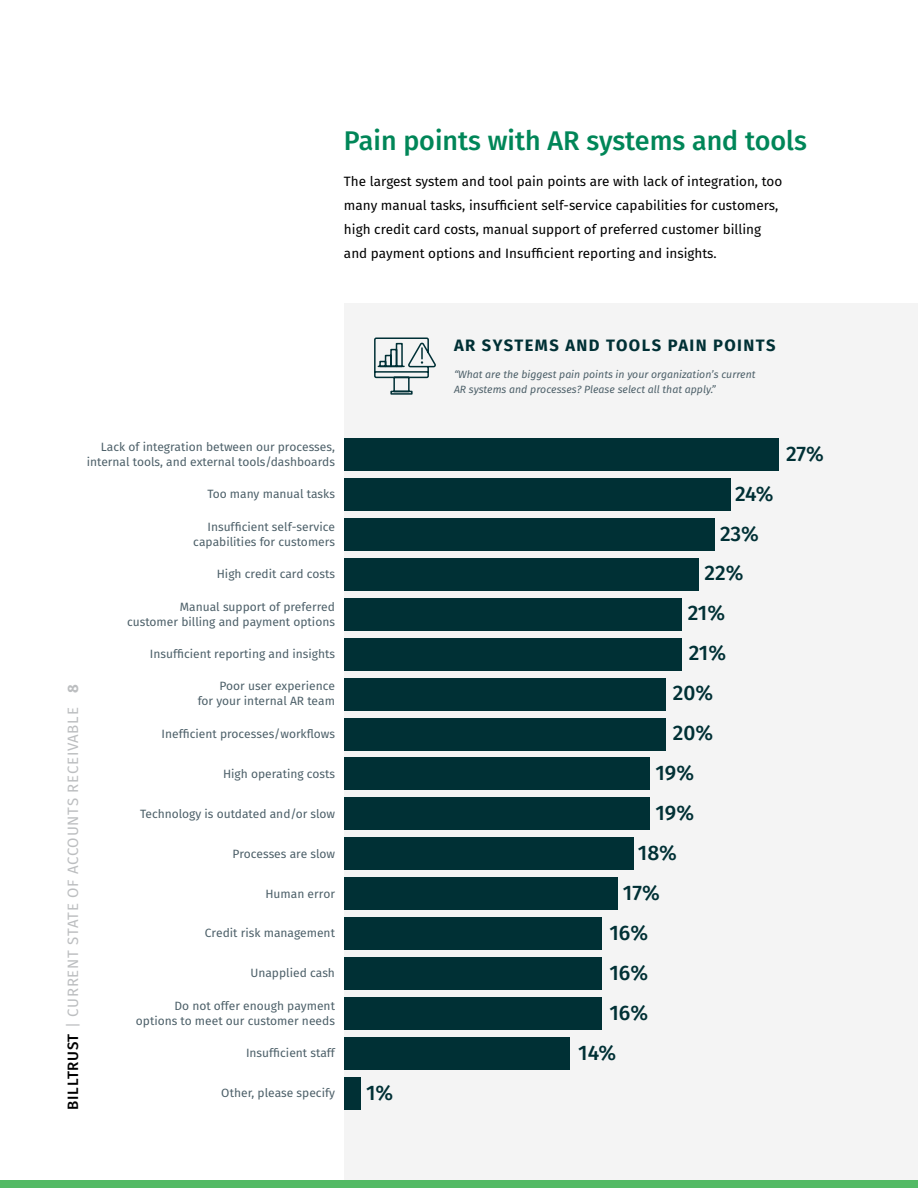
<style>
.page{position:relative;width:918px;height:1188px;background:#fff}
.page>*{position:absolute;margin:0;border:0;box-sizing:border-box;transform-origin:0 0}
.t1{font:500 27px "Fira Sans";color:#008658}
.t2{font:500 21px/39.9px "Fira Sans";color:#003035}
.t3{font:700 16.5px "Fira Sans";letter-spacing:.085em;color:#003035}
.t4{font:15px "Fira Sans";letter-spacing:.05em;color:#bcbec0}
.t5{font:13.5px/24px "Fira Sans";color:#000}
.t6{font:12px/15px "Fira Sans";color:#4d6069;text-align:right}
.t7{font:italic 10.5px/15px "Fira Sans";color:#4d6069}
.s1{font-weight:500;color:#000}
.s2{font-weight:700}
</style>
<div class="page">
<div style="left:344px;top:303px;width:573px;height:885px;background:#f4f4f4"></div>
<div style="left:344px;top:438px;width:434px;height:33px;background:#003035"></div>
<div style="left:344px;top:758px;width:306px;height:32px;background:#003035"></div>
<div style="left:344px;top:598px;width:338px;height:33px;background:#003035"></div>
<div style="left:344px;top:917px;width:257px;height:33px;background:#003035"></div>
<div style="left:344px;top:518px;width:370px;height:33px;background:#003035"></div>
<div style="left:344px;top:837px;width:290px;height:33px;background:#003035"></div>
<div style="left:344px;top:678px;width:322px;height:33px;background:#003035"></div>
<div style="left:344px;top:997px;width:257px;height:33px;background:#003035"></div>
<div style="left:344px;top:1077px;width:16px;height:33px;background:#003035"></div>
<div style="left:344px;top:478px;width:386px;height:33px;background:#003035"></div>
<div style="left:344px;top:797px;width:306px;height:33px;background:#003035"></div>
<div style="left:344px;top:638px;width:338px;height:33px;background:#003035"></div>
<div style="left:344px;top:957px;width:257px;height:33px;background:#003035"></div>
<div style="left:344px;top:558px;width:354px;height:33px;background:#003035"></div>
<div style="left:344px;top:877px;width:274px;height:33px;background:#003035"></div>
<div style="left:344px;top:718px;width:322px;height:33px;background:#003035"></div>
<div style="left:344px;top:1037px;width:225px;height:33px;background:#003035"></div>
<svg style="left:374px;top:337px;width:62px;height:58px"></svg>
<div style="left:0;top:1180px;width:918px;height:8px;background:#53ba65"></div>
<h1 class="t1" style="left:344px;top:119px;width:465px">Pain points with AR systems and tools</h1>
<p class="t5" style="left:344px;top:169px;width:440px">The largest system and tool pain points are with lack of integration, too many manual tasks, insufficient self-service capabilities for customers, high credit card costs, manual support of preferred customer billing and payment options and Insufficient reporting and insights.</p>
<p class="t6" style="left:87px;top:439px;width:250px">Lack of integration between our processes, internal tools, and external tools/dashboards</p>
<p class="t4" style="left:62px;top:1110px;width:427px;rotate:-90deg"><span class="s1">BILLTRUST</span> | Current State of Accounts Receivable <span class="s2">8</span></p>
<p class="t6" style="left:207px;top:487px;width:129px">Too many manual tasks</p>
<p class="t6" style="left:193px;top:519px;width:143px">Insufficient self-service capabilities for customers</p>
<p class="t6" style="left:217px;top:566px;width:120px">H igh credit card costs</p>
<p class="t6" style="left:127px;top:599px;width:209px">Manual support of preferred customer billing and payment options</p>
<p class="t6" style="left:150px;top:646px;width:187px">Insufficient reporting and insights</p>
<p class="t6" style="left:198px;top:679px;width:139px">Poor user experience<br>for your internal AR team</p>
<p class="t6" style="left:162px;top:726px;width:175px">Inefficient processes/workflows</p>
<p class="t6" style="left:223px;top:766px;width:113px">H igh operating costs</p>
<p class="t6" style="left:140px;top:806px;width:196px">Technology is outdated and/or slow</p>
<p class="t6" style="left:232px;top:846px;width:104px">Processes are slow</p>
<p class="t6" style="left:265px;top:886px;width:71px">H uman error</p>
<p class="t6" style="left:205px;top:926px;width:132px">Credit risk management</p>
<p class="t6" style="left:250px;top:966px;width:86px">U napplied cash</p>
<p class="t6" style="left:136px;top:998px;width:201px">Do not offer enough payment options to meet our customer needs</p>
<p class="t6" style="left:246px;top:1046px;width:91px">Insufficient staff</p>
<p class="t6" style="left:221px;top:1086px;width:115px">Other, please specify</p>
<h2 class="t2" style="left:366px;top:1071px;width:29px">1%</h2>
<h3 class="t3" style="left:454px;top:334px;width:323px">AR SYSTEMS AND TOOLS PAIN POINTS</h3>
<p class="t7" style="left:454px;top:367px;width:303px">“What are the biggest pain points in your organization’s current<br>AR systems and processes? Please select all that apply.”</p>
<h2 class="t2" style="left:735px;top:472px;width:40px">24%</h2>
<h2 class="t2" style="left:720px;top:512px;width:40px">23%</h2>
<h2 class="t2" style="left:704px;top:552px;width:41px">22%</h2>
<h2 class="t2" style="left:688px;top:592px;width:39px">21%</h2>
<h2 class="t2" style="left:689px;top:632px;width:39px">21%</h2>
<h2 class="t2" style="left:673px;top:672px;width:42px">20%</h2>
<h2 class="t2" style="left:673px;top:712px;width:42px">20%</h2>
<h2 class="t2" style="left:656px;top:752px;width:40px">19%</h2>
<h2 class="t2" style="left:656px;top:792px;width:40px">19%</h2>
<h2 class="t2" style="left:638px;top:832px;width:41px">18%</h2>
<h2 class="t2" style="left:623px;top:872px;width:38px">17%</h2>
<h2 class="t2" style="left:609px;top:911px;width:40px">16%</h2>
<h2 class="t2" style="left:609px;top:951px;width:40px">16%</h2>
<h2 class="t2" style="left:578px;top:991px;width:71px;text-indent:31px">16%<br>14%</h2>
<h2 class="t2" style="left:786px;top:432px;width:39px">27%</h2>
</div>
